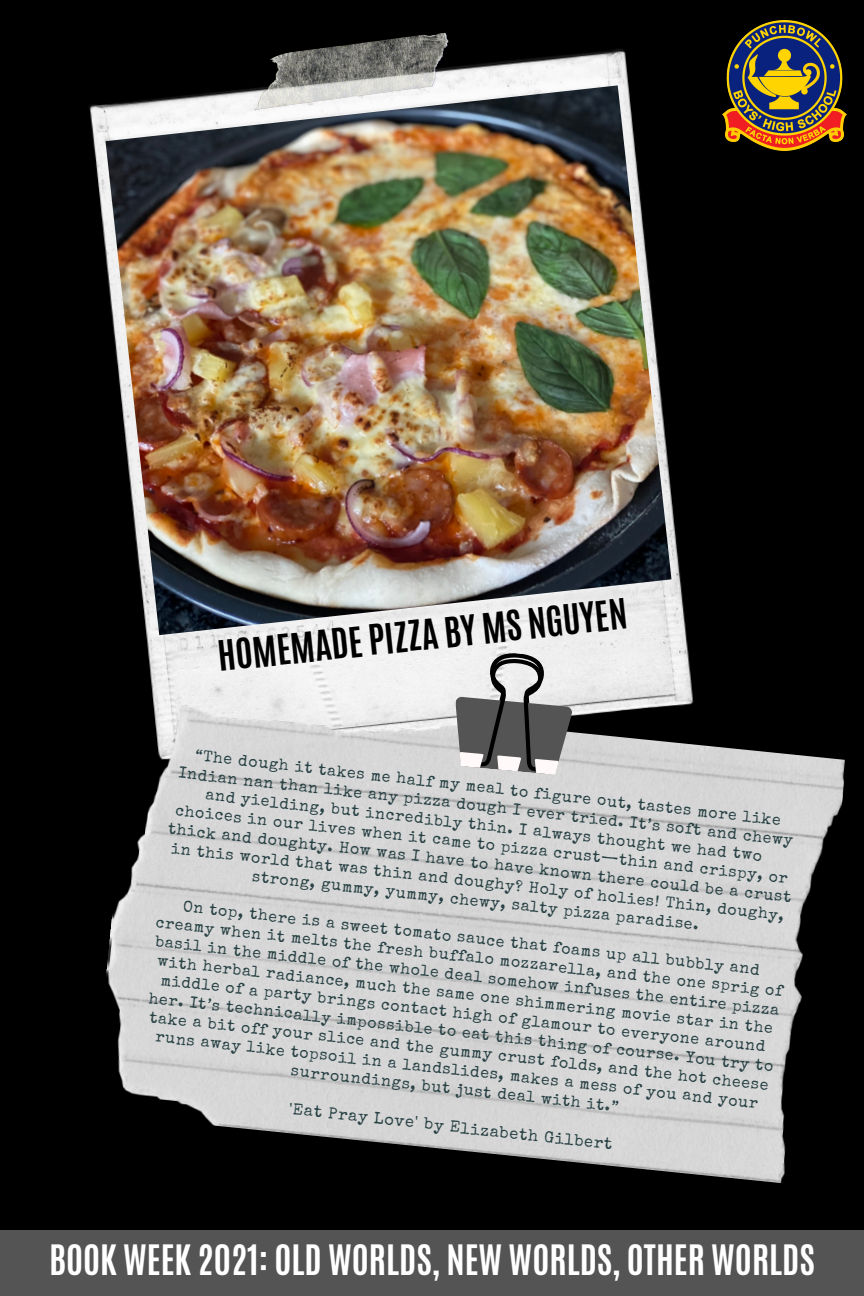
<style>
.page{position:relative;width:864px;height:1296px;background:#000}
.page>*{position:absolute;margin:0;border:0;box-sizing:border-box;transform-origin:0 0}
.t1{font:700 35px "Antonio";color:#fff}
.t2{font:700 35px "Antonio";color:#000}
.t3{font:16.1px "Special Elite";color:#284144}
.t4{font:15.6px/18.9px "Special Elite";color:#284144;text-align:center}
</style>
<div class="page">
<img style="left:89px;top:49px;width:603px;height:639px">
<img style="left:106px;top:688px;width:739px;height:495px">
<svg style="left:450px;top:650px;width:123px;height:126px;background:#9a9999"></svg>
<img style="left:105px;top:85px;width:566px;height:550px">
<img style="left:254px;top:33px;width:196px;height:81px">
<img style="left:722px;top:20px;width:125px;height:131px">
<div style="left:0;top:1231px;width:864px;height:65px;background:#545454"></div>
<svg style="left:290px;top:1102px;width:13px;height:13px"></svg>
<svg style="left:291px;top:1068px;width:8px;height:9px"></svg>
<p class="t2" style="left:215px;top:632px;width:413px;rotate:-6deg">HOMEMADE PIZZA BY MS NGUYEN</p>
<p class="t4" style="left:177px;top:747px;width:628px;rotate:6deg">“The dough it takes me half my meal to figure out, tastes more like Indian nan than like any pizza dough I ever tried. It’s soft and chewy and yielding, but incredibly thin. I always thought we had two choices in our lives when it came to pizza crust—thin and crispy, or thick and doughty. How was I have to have known there could be a crust in this world that was thin and doughy? Holy of holies! Thin, doughy, strong, gummy, yummy, chewy, salty pizza paradise.</p>
<p class="t4" style="left:159px;top:897px;width:632px;rotate:6deg">On top, there is a sweet tomato sauce that foams up all bubbly and creamy when it melts the fresh buffalo mozzarella, and the one sprig of basil in the middle of the whole deal somehow infuses the entire pizza with herbal radiance, much the same one shimmering movie star in the middle of a party brings contact high of glamour to everyone around her. It’s technically impossible to eat this thing of course. You try to take a bit off your slice and the gummy crust folds, and the hot cheese runs away like topsoil in a landslides, makes a mess of you and your</p>
<p class="t4" style="left:301px;top:1065px;width:322px;rotate:6deg">urroundings, but just deal with it.”</p>
<p class="t3" style="left:305px;top:1105px;width:312px;rotate:6deg">at Pray Love' by Elizabeth Gilbert</p>
<p class="t1" style="left:49px;top:1235px;width:767px">BOOK WEEK 2021: OLD WORLDS, NEW WORLDS, OTHER WORLDS</p>
</div>
